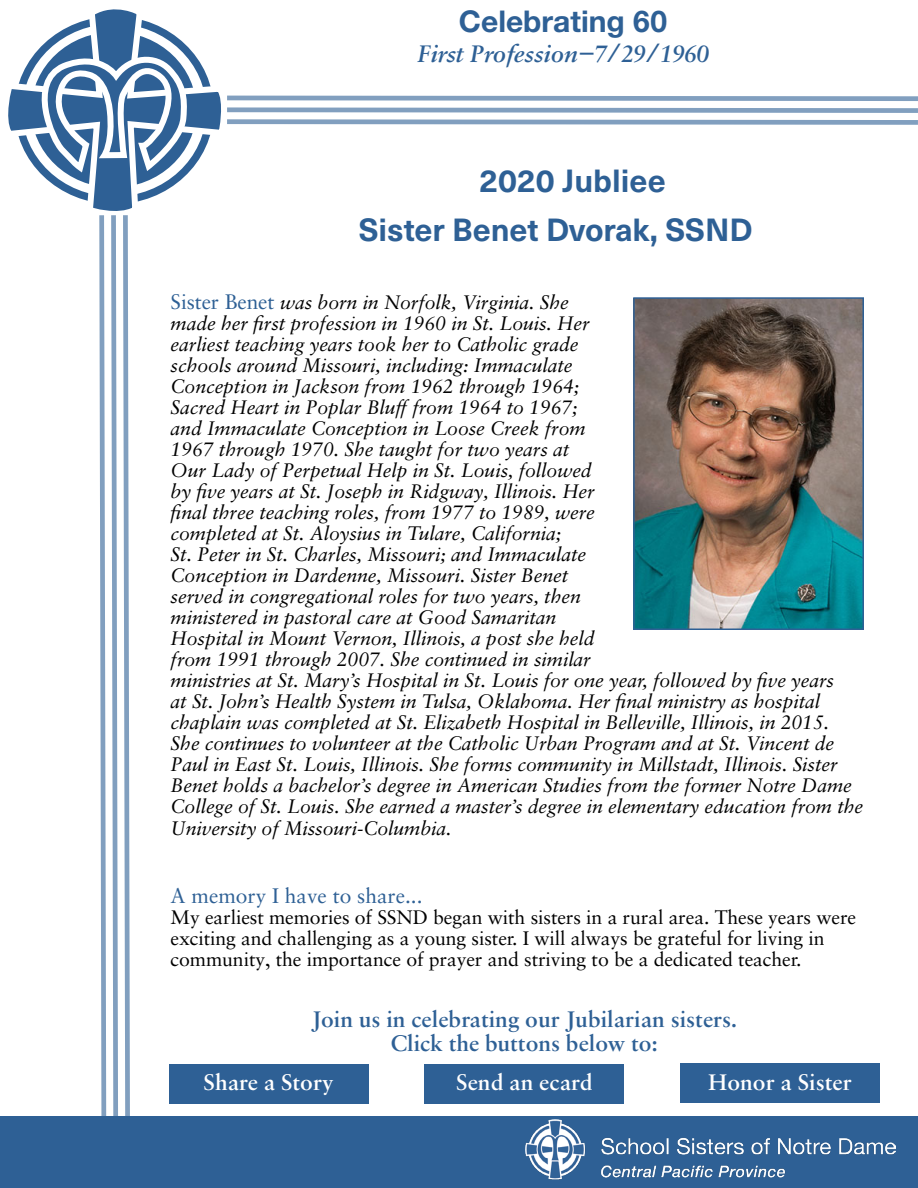
<style>
.page{position:relative;width:918px;height:1188px;background:#fff}
.page>*{position:absolute;margin:0;border:0;box-sizing:border-box;transform-origin:0 0}
.t1{font:700 31.5px "Neue Haas Unica W1 G";color:#2e6095}
.t2{font:700 30px "Helvetica Neue LT Std";color:#2e6095}
.t3{font:italic 600 25.5px "Sabon MT Pro";color:#2e6095}
.t4{font:600 24px/24px "Sabon MT Pro";color:#2e6095;text-align:center}
.t5{font:600 24px "Sabon MT Pro";color:#fff}
.t6{font:21px "Sabon LT Pro";color:#2e6095}
.t7{font:italic 19.5px/21px "Sabon LT Pro";letter-spacing:-.005em;color:#000}
.t8{font:19.5px/21px "Sabon LT Pro";letter-spacing:-.005em;color:#000}
.s1{font-style:normal;font-size:21px;color:#2e6095}
</style>
<div class="page">
<div style="left:0;top:1116px;width:918px;height:72px;background:#2e6095"></div>
<img style="left:636px;top:300px;width:225px;height:327px">
<div style="left:633px;top:297px;width:231px;height:333px;border:2px solid #2e6095"></div>
<svg style="left:8px;top:9px;width:213px;height:160px"></svg>
<div style="left:169px;top:1064px;width:200px;height:40px;background:#2e6095"></div>
<div style="left:424px;top:1064px;width:200px;height:40px;background:#2e6095"></div>
<div style="left:680px;top:1063px;width:200px;height:39px;background:#2e6095"></div>
<div style="left:683px;top:1072px;width:194px;height:31px;background:#2e6095"></div>
<img style="left:526px;top:1119px;width:370px;height:61px">
<svg style="left:20px;top:47px;width:172px;height:1069px"></svg>
<svg style="left:227px;top:95px;width:691px;height:30px"></svg>
<h2 class="t2" style="left:459px;top:2px;width:210px">Celebrating 60</h2>
<h3 class="t3" style="left:417px;top:38px;width:293px">First Profession−7/29/1960</h3>
<h1 class="t1" style="left:479px;top:157px;width:188px">2020 Jubliee</h1>
<h1 class="t1" style="left:359px;top:206px;width:395px">Sister Benet Dvorak, SSND</h1>
<p class="t7" style="left:171px;top:291px;width:694px"><span class="s1">Sister Benet</span> was born in Norfolk, Virginia. She<br>made her first profession in 1960 in St. Louis. Her<br>earliest teaching years took her to Catholic grade<br>schools around Missouri, including: Immaculate<br>Conception in Jackson from 1962 through 1964;<br>Sacred Heart in Poplar Bluff from 1964 to 1967;<br>and Immaculate Conception in Loose Creek from<br>1967 through 1970. She taught for two years at<br>Our Lady of Perpetual Help in St. Louis, followed<br>by five years at St. Joseph in Ridgway, Illinois. Her<br>final three teaching roles, from 1977 to 1989, were<br>completed at St. Aloysius in Tulare, California;<br>St. Peter in St. Charles, Missouri; and Immaculate<br>Conception in Dardenne, Missouri. Sister Benet<br>served in congregational roles for two years, then<br>ministered in pastoral care at Good Samaritan<br>Hospital in Mount Vernon, Illinois, a post she held<br>from 1991 through 2007. She continued in similar<br>ministries at St. Mary’s Hospital in St. Louis for one year, followed by five years<br>at St. John’s Health System in Tulsa, Oklahoma. Her final ministry as hospital chaplain was completed at St. Elizabeth Hospital in Belleville, Illinois, in 2015.<br>She continues to volunteer at the Catholic Urban Program and at St. Vincent de Paul in East St. Louis, Illinois. She forms community in Millstadt, Illinois. Sister Benet holds a bachelor’s degree in American Studies from the former Notre Dame College of St. Louis. She earned a master’s degree in elementary education from the University of Missouri-Columbia.</p>
<p class="t6" style="left:171px;top:883px;width:253px">A memory I have to share...</p>
<p class="t8" style="left:171px;top:907px;width:687px">My earliest memories of SSND began with sisters in a rural area. These years were exciting and challenging as a young sister. I will always be grateful for living in community, the importance of prayer and striving to be a dedicated teacher.</p>
<p class="t4" style="left:311px;top:1007px;width:427px">Join us in celebrating our Jubilarian sisters.<br>Click the buttons below to:</p>
<p class="t5" style="left:204px;top:1068px;width:132px">Share a Story</p>
<p class="t5" style="left:456px;top:1068px;width:138px">Send an ecard</p>
<p class="t5" style="left:708px;top:1068px;width:145px">Honor a Sister</p>
</div>
